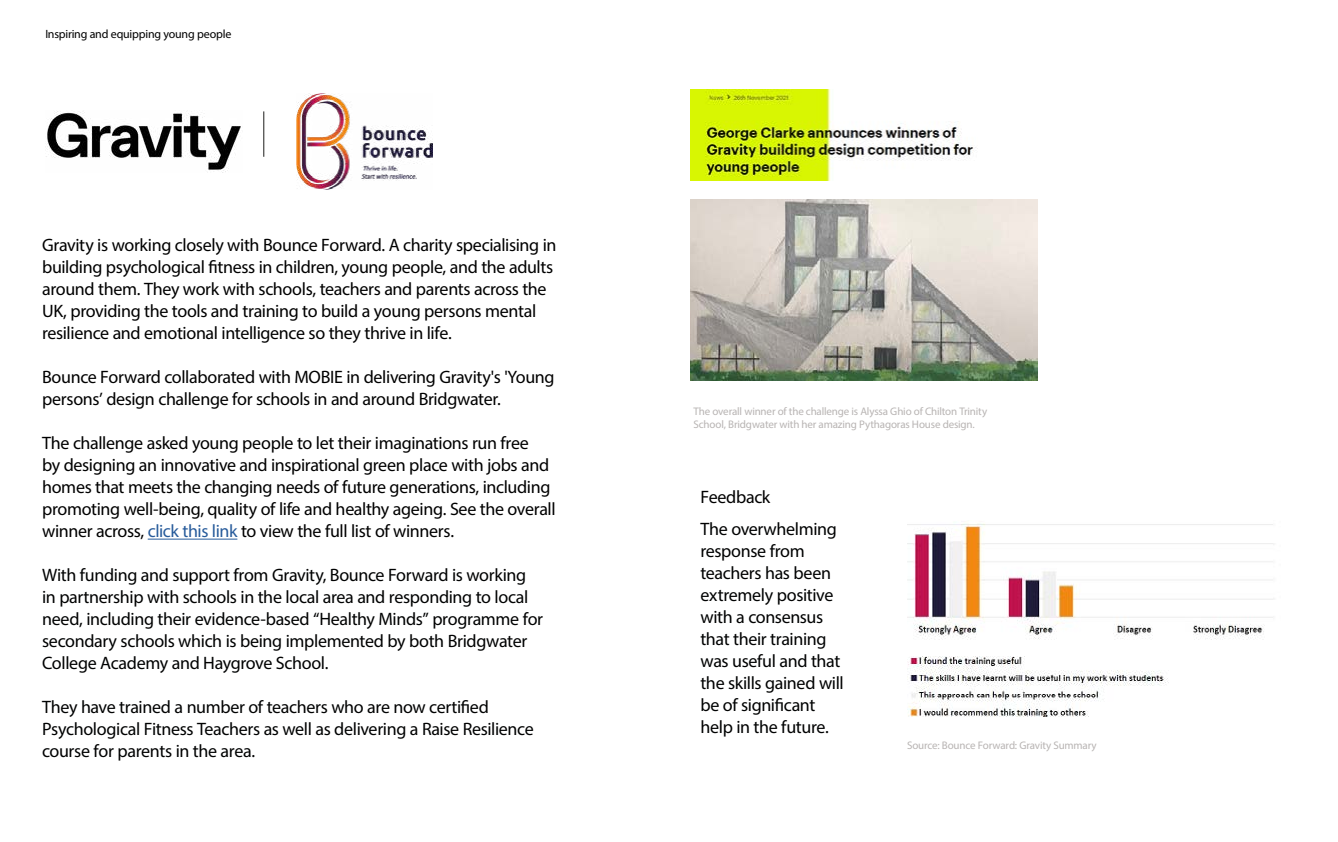
<style>
.page{position:relative;width:1338px;height:842px;background:#fff}
.page>*{position:absolute;margin:0;border:0;box-sizing:border-box;transform-origin:0 0}
.t1{font:18px/22px "Myriad Pro";letter-spacing:-.02em;color:#000}
.t2{font:18px/22px "Myriad Pro";letter-spacing:-.02em;color:#010202}
.t3{font:12px "Myriad Pro";letter-spacing:-.015em;color:#000}
.t4{font:11px/13px "Myriad Pro";letter-spacing:-.015em;color:#b8b4b3}
.s1{color:#275b9b}
</style>
<div class="page">
<hr style="left:148px;top:539px;width:89px;height:1px;background:#275b9b">
<img style="left:691px;top:199px;width:347px;height:182px">
<img style="left:907px;top:523px;width:367px;height:117px">
<img style="left:907px;top:656px;width:262px;height:60px">
<img style="left:297px;top:93px;width:136px;height:97px">
<img style="left:45px;top:111px;width:196px;height:62px">
<hr style="left:263px;top:111px;width:1px;height:46px;background:#1d1d1b">
<img style="left:691px;top:89px;width:285px;height:92px">
<p class="t3" style="left:45px;top:27px;width:188px">Inspiring and equipping young people</p>
<p class="t1" style="left:42px;top:234px;width:516px">Gravity is working closely with Bounce Forward. A charity specialising in building psychological fitness in children, young people, and the adults around them. They work with schools, teachers and parents across the UK, providing the tools and training to build a young persons mental resilience and emotional intelligence so they thrive in life.</p>
<p class="t1" style="left:42px;top:366px;width:514px">Bounce Forward collaborated with MOBIE in delivering Gravity's 'Young persons’ design challenge for schools in and around Bridgwater.</p>
<p class="t1" style="left:42px;top:432px;width:515px">The challenge asked young people to let their imaginations run free<br>by designing an innovative and inspirational green place with jobs and homes that meets the changing needs of future generations, including promoting well-being, quality of life and healthy ageing. See the overall winner across, <span class="s1">click this link</span> to view the full list of winners.</p>
<p class="t2" style="left:42px;top:564px;width:503px">With funding and support from Gravity, Bounce Forward is working in partnership with schools in the local area and responding to local need, including their evidence-based “Healthy Minds” programme for secondary schools which is being implemented by both Bridgwater College Academy and Haygrove School.</p>
<p class="t2" style="left:42px;top:696px;width:493px">They have trained a number of teachers who are now certified<br>Psychological Fitness Teachers as well as delivering a Raise Resilience course for parents in the area.</p>
<p class="t4" style="left:693px;top:405px;width:295px">The overall winner of the challenge is Alyssa Ghio of Chilton Trinity<br>School, Bridgwater with her amazing Pythagoras House design.</p>
<p class="t1" style="left:700px;top:486px;width:71px">Feedback</p>
<p class="t2" style="left:700px;top:518px;width:145px">The overwhelming response from teachers has been extremely positive with a consensus that their training was useful and that the skills gained will be of significant help in the future.</p>
<p class="t4" style="left:907px;top:738px;width:191px">Source: Bounce Forward: Gravity Summary</p>
</div>
